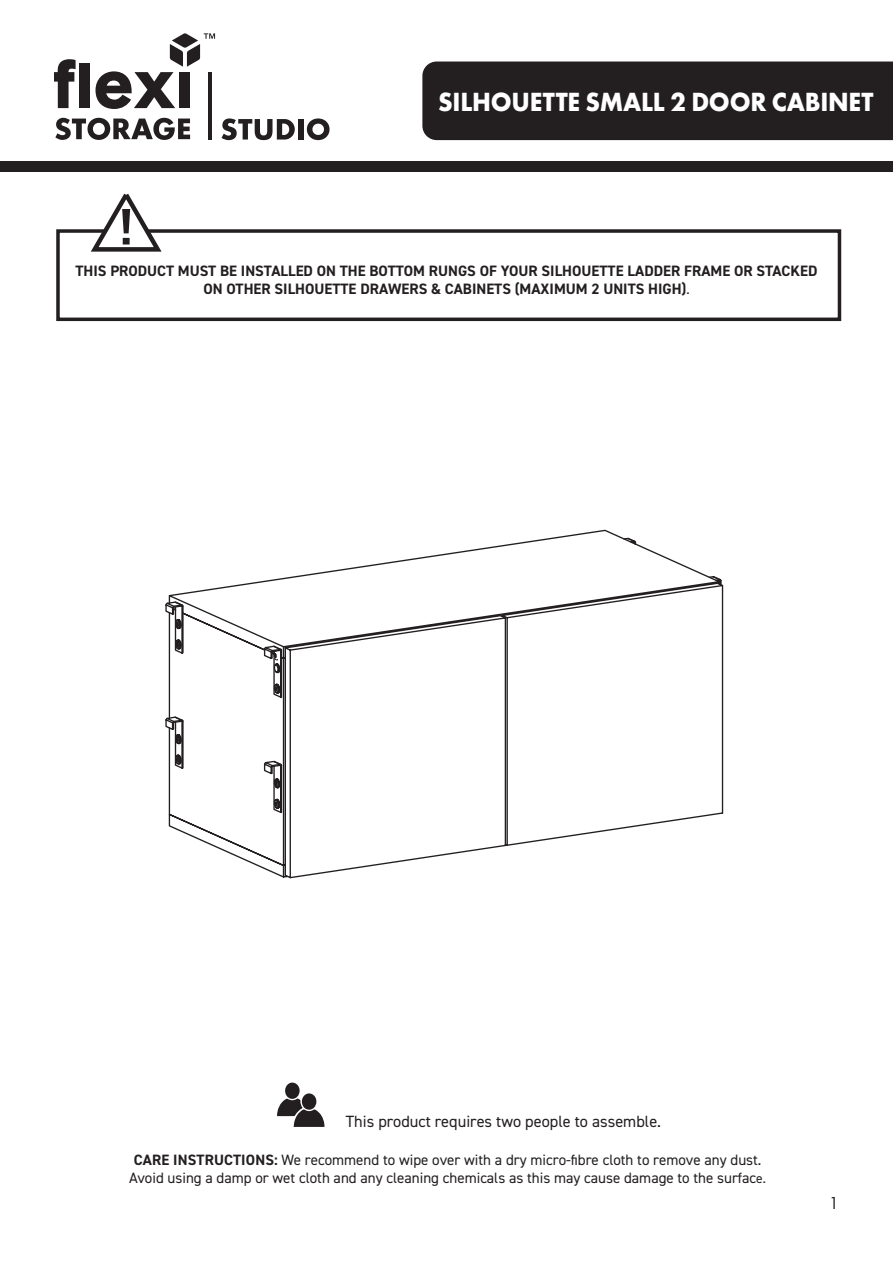
<style>
.page{position:relative;width:893px;height:1263px;background:#fff}
.page>*{position:absolute;margin:0;border:0;box-sizing:border-box;transform-origin:0 0}
.t1{font:700 27.3px "Futura PT";letter-spacing:-.01em;color:#fff;scale:.94 1}
.t2{font:18px "Futura PT";color:#231f20}
.t3{font:16.35px "DIN2014";color:#231f20}
.t4{font:15px/18px "DIN2014";color:#231f20;text-align:center}
.t5{font:700 15px/18px "DIN2014";color:#231f20;text-align:center}
.s1{font-weight:400;font-size:13.8px}
.s2{font-weight:700}
.s3{font-size:13.5px}
</style>
<div class="page">
<div style="left:422px;top:62px;width:471px;height:78px;background:#231f20"></div>
<div style="left:0;top:162px;width:893px;height:10px;background:#231f20"></div>
<svg style="left:55px;top:118px;width:135px;height:22px"></svg>
<svg style="left:54px;top:59px;width:22px;height:49px"></svg>
<div style="left:79px;top:63px;width:11px;height:45px;background:#231f20"></div>
<hr style="left:208px;top:72px;width:4px;height:67px;background:#231f20">
<svg style="left:96px;top:33px;width:119px;height:76px"></svg>
<svg style="left:222px;top:118px;width:73px;height:22px"></svg>
<div style="left:298px;top:119px;width:5px;height:21px;background:#231f20"></div>
<svg style="left:307px;top:118px;width:23px;height:22px"></svg>
<svg style="left:165px;top:529px;width:559px;height:350px"></svg>
<div style="left:56px;top:229px;width:785px;height:92px;border:4px solid #231f20"></div>
<svg style="left:87px;top:193px;width:78px;height:59px"></svg>
<svg style="left:277px;top:1082px;width:48px;height:45px"></svg>
<h1 class="t1" style="left:438px;top:84px;width:465px">SILHOUETTE SMALL 2 DOOR CABINET</h1>
<p class="t5" style="left:76px;top:261px;width:743px">THIS PRODUCT MUST BE INSTALLED ON THE BOTTOM RUNGS OF YOUR SILHOUETTE LADDER FRAME OR STACKED<br>ON OTHER SILHOUETTE DRAWERS &amp; CABINETS (MAXIMUM 2 UNITS HIGH)<span class="s1">.</span></p>
<p class="t3" style="left:346px;top:1111px;width:317px">This product requires two people to assemble.</p>
<p class="t4" style="left:129px;top:1151px;width:638px"><span class="s2">CARE INSTRUCTIONS:</span> We recommend to wipe over with a dry micro-fibre cloth to remove any dust.<br>Avoid using a damp or wet cloth and any cleaning chemicals as this may cause damage to the surfac<span class="s3">e.</span></p>
<p class="t2" style="left:829px;top:1192px;width:12px">1</p>
</div>
